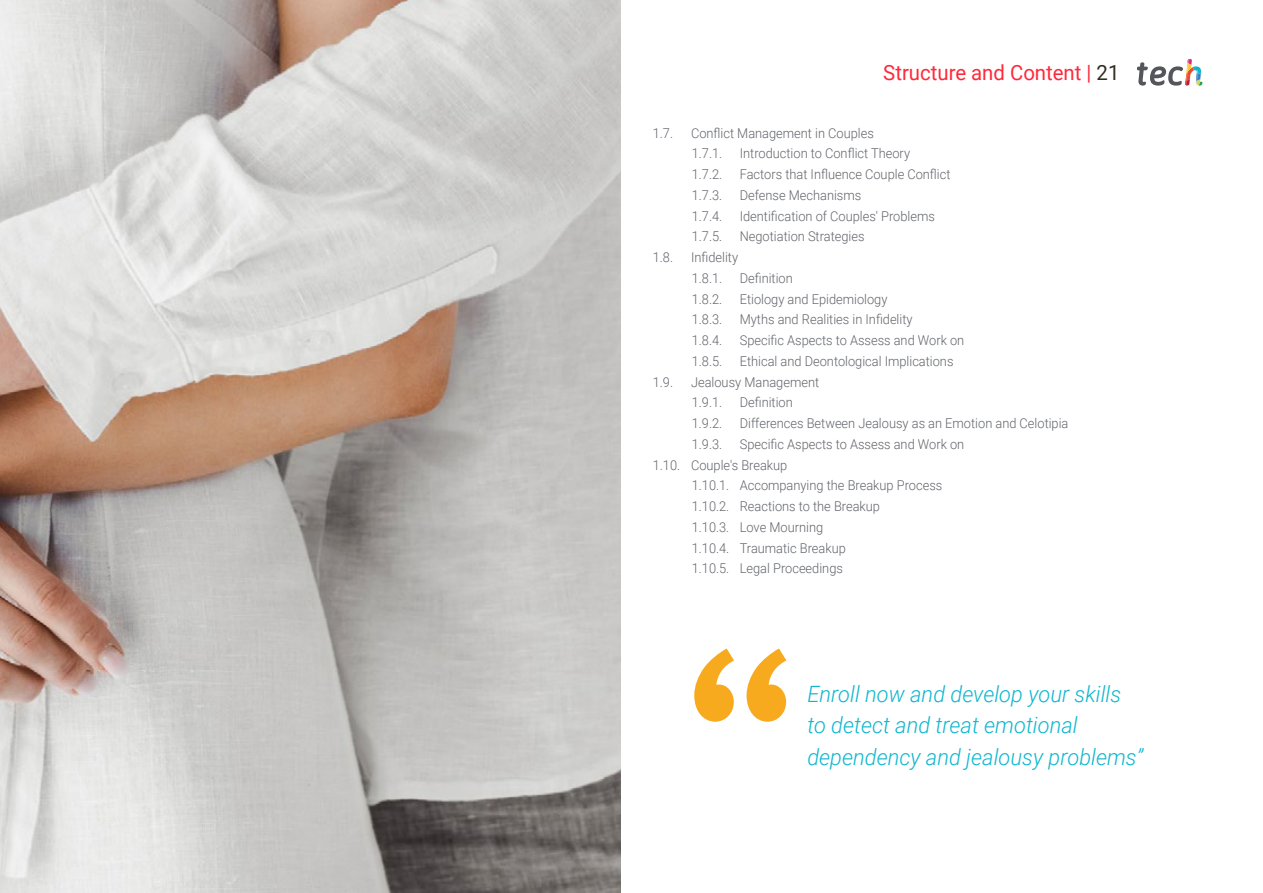
<style>
.page{position:relative;width:1263px;height:893px;background:#fff}
.page>*{position:absolute;margin:0;border:0;box-sizing:border-box;transform-origin:0 0}
.t1{font:italic 300 22.5px/31.5px "Roboto";color:#0fb6cf}
.t2{font:21px "Roboto";color:#ff293a}
.t3{font:300 13.5px/20.7px "Roboto";color:#61646a;scale:.95 1}
.s1{color:#312e20}
</style>
<div class="page">
<img style="left:0;top:0;width:621px;height:893px">
<svg style="left:694px;top:648px;width:92px;height:74px"></svg>
<svg style="left:1137px;top:59px;width:65px;height:27px"></svg>
<h2 class="t2" style="left:883px;top:57px;width:238px">Structure and Content | <span class="s1">21</span></h2>
<p class="t3" style="left:653px;top:122px;width:23px">1.7.</p>
<p class="t3" style="left:691px;top:122px;width:194px">Conflict Management in Couples<br>1.7.1.</p>
<p class="t3" style="left:740px;top:143px;width:181px">Introduction to Conflict Theory</p>
<p class="t3" style="left:692px;top:164px;width:34px">1.7.2.</p>
<p class="t3" style="left:740px;top:164px;width:223px">Factors that Influence Couple Conflict</p>
<p class="t3" style="left:692px;top:184px;width:34px">1.7.3.</p>
<p class="t3" style="left:740px;top:184px;width:129px">Defense Mechanisms</p>
<p class="t3" style="left:692px;top:205px;width:34px">1.7.4.</p>
<p class="t3" style="left:740px;top:205px;width:207px">Identification of Couples' Problems</p>
<p class="t3" style="left:692px;top:226px;width:34px">1.7.5.</p>
<p class="t3" style="left:740px;top:226px;width:133px">Negotiation Strategies</p>
<p class="t3" style="left:653px;top:247px;width:23px">1.8.</p>
<p class="t3" style="left:691px;top:247px;width:51px">Infidelity<br>1.8.1.</p>
<p class="t3" style="left:740px;top:267px;width:57px">Definition</p>
<p class="t3" style="left:692px;top:288px;width:34px">1.8.2.</p>
<p class="t3" style="left:740px;top:288px;width:157px">Etiology and Epidemiology</p>
<p class="t3" style="left:692px;top:309px;width:34px">1.8.3.</p>
<p class="t3" style="left:740px;top:309px;width:183px">Myths and Realities in Infidelity</p>
<p class="t3" style="left:692px;top:330px;width:34px">1.8.4.</p>
<p class="t3" style="left:740px;top:330px;width:238px">Specific Aspects to Assess and Work on</p>
<p class="t3" style="left:692px;top:350px;width:34px">1.8.5.</p>
<p class="t3" style="left:740px;top:350px;width:226px">Ethical and Deontological Implications</p>
<p class="t3" style="left:653px;top:371px;width:23px">1.9.</p>
<p class="t3" style="left:691px;top:371px;width:136px">Jealousy Management<br>1.9.1.</p>
<p class="t3" style="left:740px;top:392px;width:57px">Definition</p>
<p class="t3" style="left:692px;top:413px;width:34px">1.9.2.</p>
<p class="t3" style="left:740px;top:413px;width:347px">Differences Between Jealousy as an Emotion and Celotipia</p>
<p class="t3" style="left:692px;top:433px;width:34px">1.9.3.</p>
<p class="t3" style="left:740px;top:433px;width:238px">Specific Aspects to Assess and Work on</p>
<p class="t3" style="left:653px;top:454px;width:143px">1.10. Couple's Breakup</p>
<p class="t3" style="left:692px;top:475px;width:265px">1.10.1. Accompanying the Breakup Process</p>
<p class="t3" style="left:692px;top:496px;width:200px">1.10.2. Reactions to the Breakup</p>
<p class="t3" style="left:692px;top:516px;width:140px">1.10.3. Love Mourning</p>
<p class="t3" style="left:692px;top:537px;width:164px">1.10.4. Traumatic Breakup</p>
<p class="t3" style="left:692px;top:558px;width:161px">1.10.5. Legal Proceedings</p>
<h1 class="t1" style="left:807px;top:677px;width:337px">Enroll now and develop your skills to detect and treat emotional dependency and jealousy problems”</h1>
</div>
